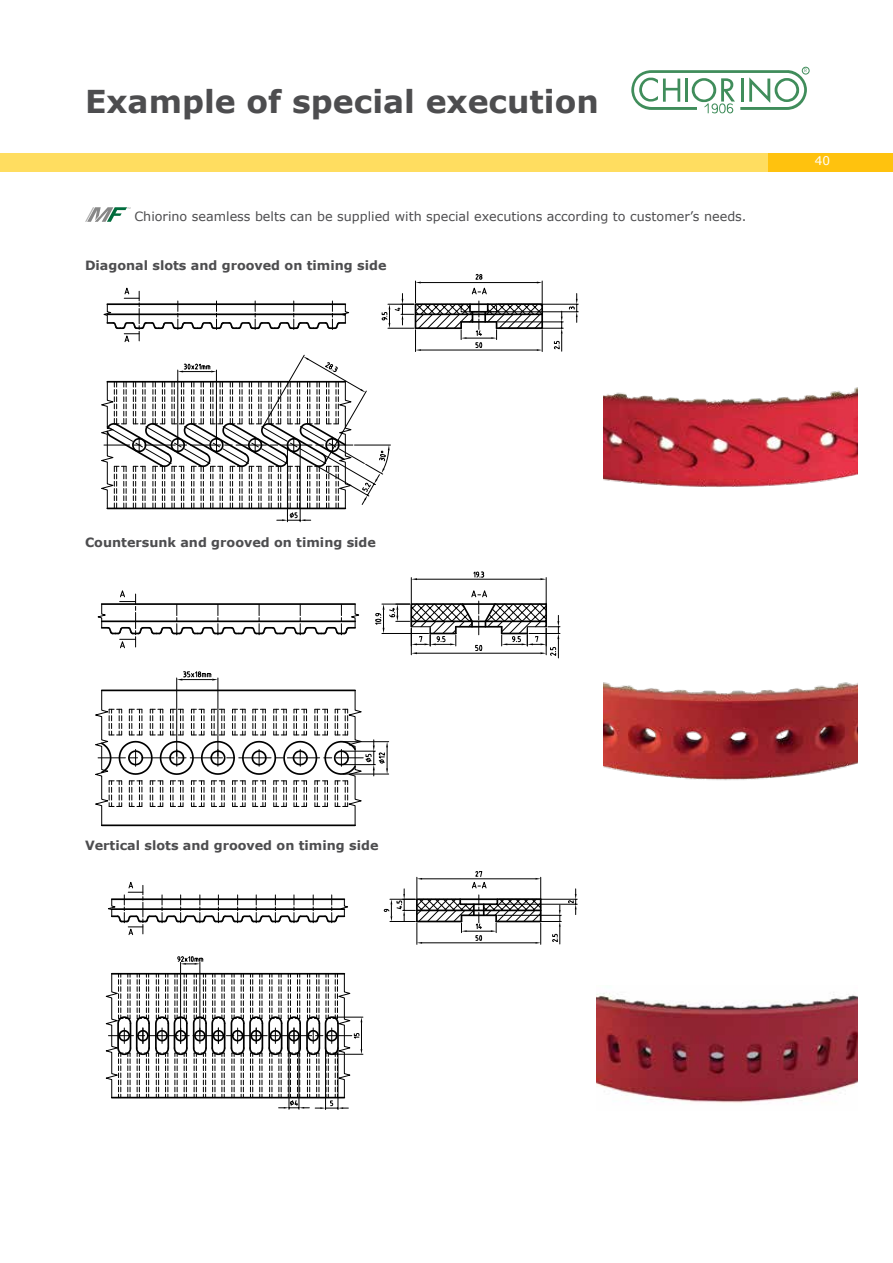
<style>
.page{position:relative;width:893px;height:1263px;background:#fff}
.page>*{position:absolute;margin:0;border:0;box-sizing:border-box;transform-origin:0 0}
.t1{font:700 31.5px "Verdana";color:#4d4d4f}
.t2{font:700 12.75px "Verdana";color:#4d4d4f}
.t3{font:12.75px "Verdana";color:#4d4d4f}
.t4{font:12px "Verdana";color:#fff}
.t5{font:5.1px "Avant Garde IT Cby BT";color:#408d5b}
</style>
<div class="page">
<svg style="left:631px;top:70px;width:176px;height:43px"></svg>
<div style="left:802px;top:67px;width:7px;height:7px;border:1px solid #408d5b;border-radius:50%"></div>
<div style="left:0;top:153px;width:786px;height:18px;background:#ffdd60"></div>
<svg style="left:85px;top:207px;width:45px;height:15px"></svg>
<div style="left:768px;top:153px;width:125px;height:18px;background:#ffc20e"></div>
<svg style="left:108px;top:882px;width:240px;height:53px"></svg>
<img style="left:604px;top:387px;width:253px;height:100px">
<img style="left:604px;top:682px;width:253px;height:99px">
<img style="left:597px;top:992px;width:260px;height:111px">
<hr style="left:180px;top:962px;width:1px;height:72px;background:#000">
<hr style="left:200px;top:962px;width:1px;height:72px;background:#000">
<svg style="left:177px;top:956px;width:26px;height:9px"></svg>
<hr style="left:333px;top:1017px;width:30px;height:1px;background:#000">
<hr style="left:333px;top:1054px;width:30px;height:1px;background:#000">
<svg style="left:105px;top:973px;width:257px;height:136px"></svg>
<hr style="left:498px;top:915px;width:63px;height:1px;background:#000">
<hr style="left:498px;top:921px;width:63px;height:1px;background:#000">
<svg style="left:552px;top:905px;width:9px;height:39px"></svg>
<hr style="left:499px;top:899px;width:78px;height:1px;background:#000">
<hr style="left:499px;top:904px;width:78px;height:1px;background:#000">
<svg style="left:568px;top:889px;width:9px;height:25px"></svg>
<svg style="left:384px;top:871px;width:158px;height:73px"></svg>
<hr style="left:287px;top:447px;width:1px;height:75px;background:#000">
<hr style="left:300px;top:447px;width:1px;height:75px;background:#000">
<hr style="left:498px;top:322px;width:65px;height:1px;background:#000">
<hr style="left:498px;top:328px;width:65px;height:1px;background:#000">
<svg style="left:554px;top:312px;width:9px;height:39px"></svg>
<hr style="left:498px;top:304px;width:80px;height:1px;background:#000">
<hr style="left:489px;top:311px;width:89px;height:1px;background:#000">
<svg style="left:569px;top:294px;width:9px;height:28px"></svg>
<svg style="left:101px;top:274px;width:443px;height:247px"></svg>
<hr style="left:102px;top:689px;width:253px;height:2px;background:#000">
<hr style="left:176px;top:678px;width:1px;height:78px;background:#000">
<hr style="left:218px;top:678px;width:1px;height:78px;background:#000">
<svg style="left:176px;top:671px;width:43px;height:9px"></svg>
<hr style="left:343px;top:741px;width:46px;height:1px;background:#000">
<hr style="left:343px;top:774px;width:46px;height:1px;background:#000">
<svg style="left:95px;top:690px;width:293px;height:136px"></svg>
<svg style="left:97px;top:590px;width:263px;height:58px"></svg>
<svg style="left:375px;top:571px;width:185px;height:87px"></svg>
<h1 class="t1" style="left:85px;top:80px;width:515px">Example of special execution</h1>
<p class="t3" style="left:134px;top:207px;width:614px">Chiorino seamless belts can be supplied with special executions according to customer’s needs.</p>
<p class="t2" style="left:85px;top:256px;width:303px">Diagonal slots and grooved on timing side</p>
<p class="t5" style="left:804px;top:67px;width:4px">R</p>
<p class="t4" style="left:815px;top:153px;width:17px">40</p>
<p class="t2" style="left:85px;top:533px;width:292px">Countersunk and grooved on timing side</p>
<p class="t2" style="left:85px;top:836px;width:295px">Vertical slots and grooved on timing side</p>
</div>
